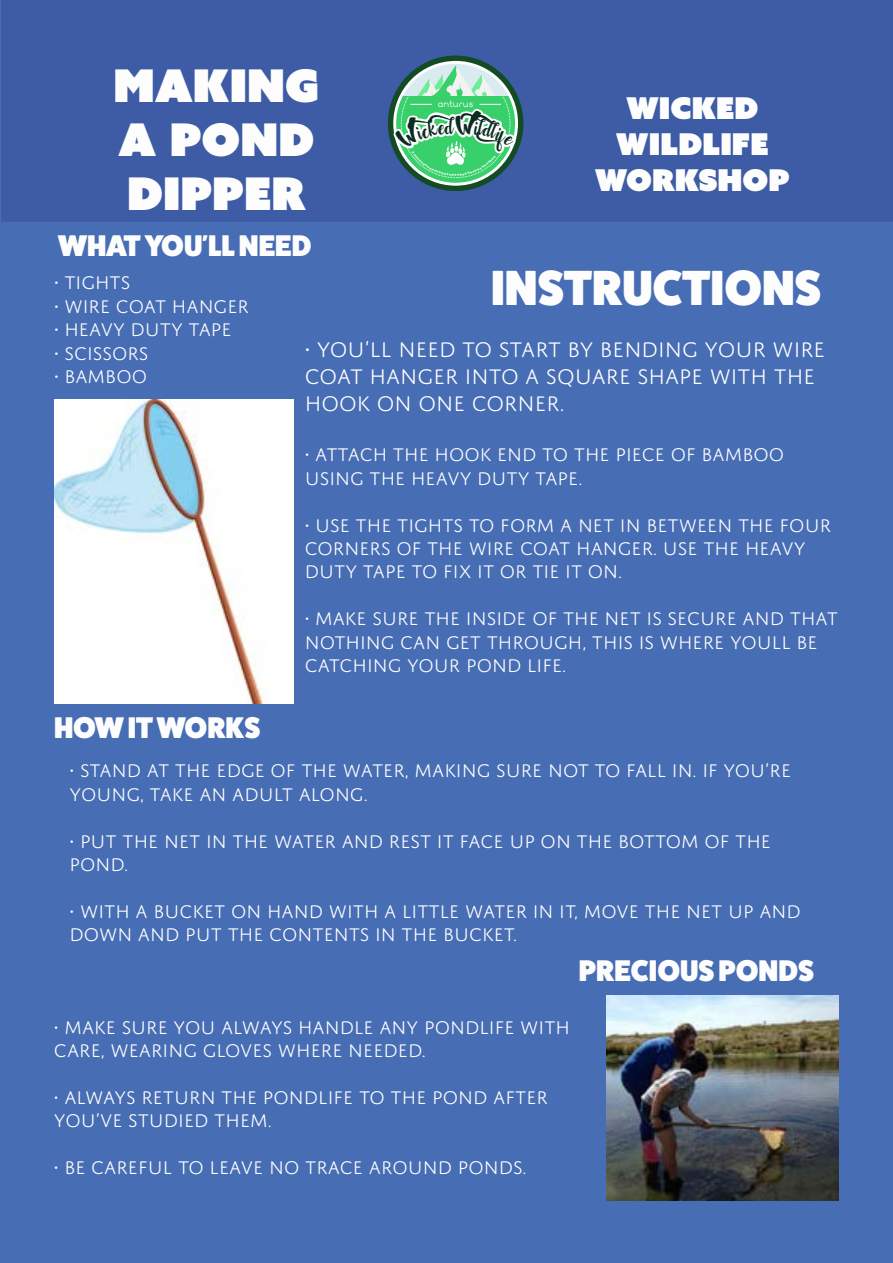
<style>
.page{position:relative;width:893px;height:1263px;background:#476db4}
.page>*{position:absolute;margin:0;border:0;box-sizing:border-box;transform-origin:0 0}
.t1{font:800 49.5px "Fat Frank";color:#fdfdfd}
.t2{font:45px/54px "Azo Sans Uber";color:#fdfdfd;text-align:justify}
.t3{font:800 30px "Fat Frank";color:#fdfdfd}
.t4{font:30px/36px "Azo Sans Uber";color:#fdfdfd;text-align:center}
.t5{font:300 22.5px/27px "Domus Titling";color:#fff}
.t6{font:300 19.5px/23.4px "Domus Titling";color:#fff}
.t7{font:7.95px "Lachata";color:#fff}
.t8{font:500 6.15px "Avenir Next";color:#fff}
</style>
<div class="page">
<div style="left:1px;top:1px;width:891px;height:221px;background:#3d5ca5"></div>
<img style="left:607px;top:995px;width:232px;height:205px">
<img style="left:54px;top:400px;width:239px;height:303px">
<svg style="left:391px;top:55px;width:127px;height:136px"></svg>
<h2 class="t2" style="left:113px;top:58px;width:207px">MAKING A POND DIPPER</h2>
<h3 class="t3" style="left:58px;top:229px;width:255px">WHAT YOU'LL NEED</h3>
<p class="t7" style="left:438px;top:99px;width:37px">anturus</p>
<p class="t8" style="left:454px;top:171px;width:4px">*</p>
<h3 class="t4" style="left:595px;top:90px;width:196px">WICKED<br>WILDLIFE<br>WORKSHOP</h3>
<p class="t6" style="left:54px;top:271px;width:78px">• TIGHTS</p>
<p class="t6" style="left:54px;top:294px;width:196px">• WIRE COAT HANGER</p>
<p class="t6" style="left:54px;top:318px;width:179px">• HEAVY DUTY TAPE</p>
<p class="t6" style="left:54px;top:341px;width:96px">• SCISSORS</p>
<p class="t6" style="left:54px;top:365px;width:95px">• BAMBOO</p>
<h3 class="t3" style="left:54px;top:711px;width:208px">HOW IT WORKS</h3>
<h1 class="t1" style="left:491px;top:260px;width:332px">INSTRUCTIONS</h1>
<p class="t5" style="left:305px;top:336px;width:522px">• YOU’LL NEED TO START BY BENDING YOUR WIRE<br>COAT HANGER INTO A SQUARE SHAPE WITH THE<br>HOOK ON ONE CORNER.</p>
<p class="t6" style="left:305px;top:443px;width:481px">• ATTACH THE HOOK END TO THE PIECE OF BAMBOO<br>USING THE HEAVY DUTY TAPE.</p>
<p class="t6" style="left:305px;top:513px;width:528px">• USE THE TIGHTS TO FORM A NET IN BETWEEN THE FOUR<br>CORNERS OF THE WIRE COAT HANGER. USE THE HEAVY<br>DUTY TAPE TO FIX IT OR TIE IT ON.</p>
<p class="t6" style="left:305px;top:607px;width:535px">• MAKE SURE THE INSIDE OF THE NET IS SECURE AND THAT<br>NOTHING CAN GET THROUGH, THIS IS WHERE YOULL BE<br>CATCHING YOUR POND LIFE.</p>
<p class="t6" style="left:70px;top:759px;width:723px">• STAND AT THE EDGE OF THE WATER, MAKING SURE NOT TO FALL IN. IF YOU’RE<br>YOUNG, TAKE AN ADULT ALONG.</p>
<p class="t6" style="left:70px;top:829px;width:703px">• PUT THE NET IN THE WATER AND REST IT FACE UP ON THE BOTTOM OF THE<br>POND.</p>
<p class="t6" style="left:70px;top:899px;width:733px">• WITH A BUCKET ON HAND WITH A LITTLE WATER IN IT, MOVE THE NET UP AND<br>DOWN AND PUT THE CONTENTS IN THE BUCKET.</p>
<h3 class="t3" style="left:579px;top:953px;width:237px">PRECIOUS PONDS</h3>
<p class="t6" style="left:54px;top:1015px;width:518px">• MAKE SURE YOU ALWAYS HANDLE ANY PONDLIFE WITH<br>CARE, WEARING GLOVES WHERE NEEDED.</p>
<p class="t6" style="left:54px;top:1085px;width:496px">• ALWAYS RETURN THE PONDLIFE TO THE POND AFTER<br>YOU’VE STUDIED THEM.</p>
<p class="t6" style="left:54px;top:1156px;width:474px">• BE CAREFUL TO LEAVE NO TRACE AROUND PONDS.</p>
</div>
